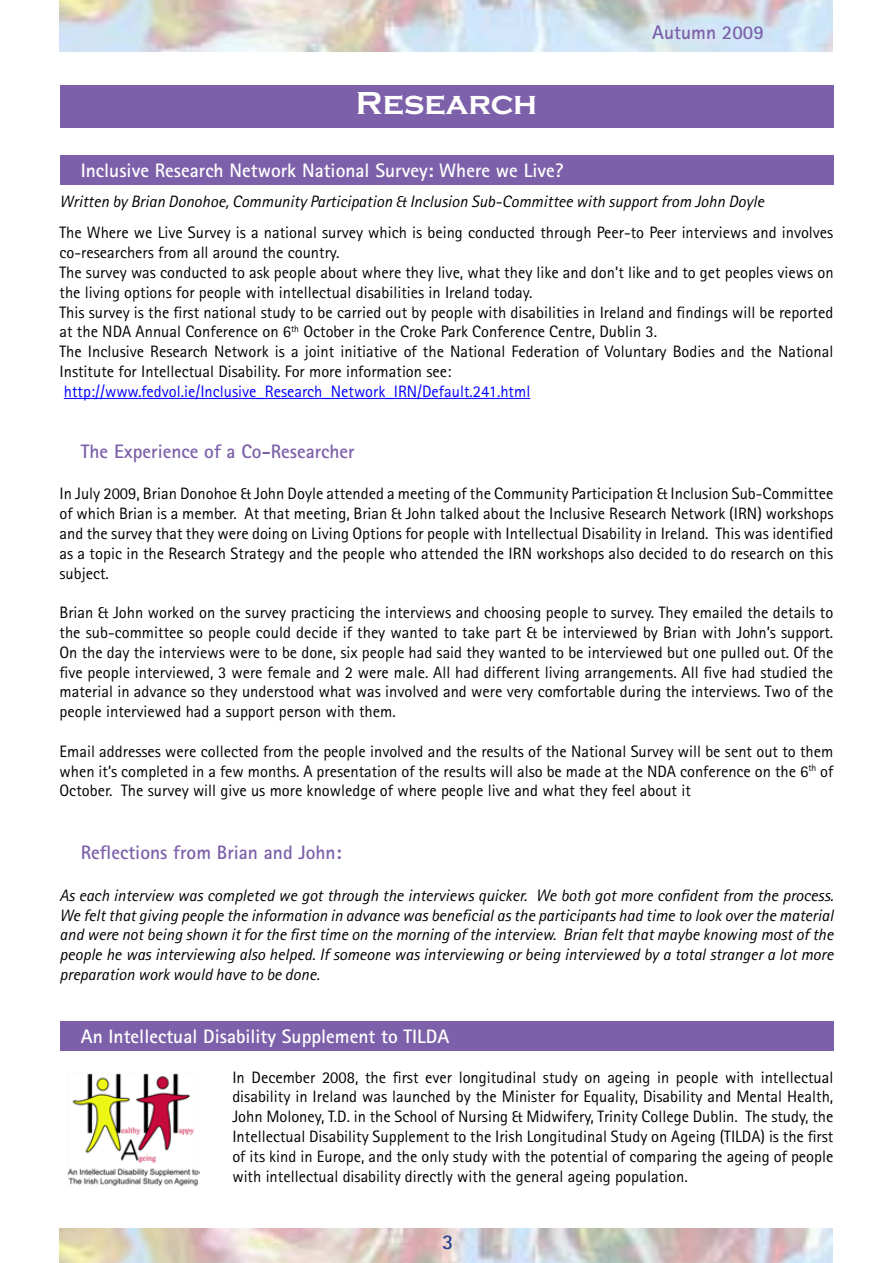
<style>
.page{position:relative;width:893px;height:1263px;background:#fff}
.page>*{position:absolute;margin:0;border:0;box-sizing:border-box;transform-origin:0 0}
.t1{font:700 33px "Copperplate T";color:#fff}
.t2{font:700 21px "Rotis Sans Serif";color:#25408f}
.t3{font:700 19.5px "Rotis Sans Serif";color:#fff}
.t4{font:700 19.5px "Rotis Sans Serif";color:#7c60a9}
.t5{font:16.5px/19.8px "Rotis Sans Serif";color:#000;text-align:justify}
.t6{font:italic 16.5px/19.8px "Rotis Sans Serif";color:#000;text-align:justify}
.t7{font:16.5px "Rotis Sans Serif";color:#00f}
</style>
<div class="page">
<img style="left:60px;top:0;width:772px;height:52px">
<img style="left:60px;top:1228px;width:772px;height:35px">
<div style="left:60px;top:156px;width:773px;height:29px;background:#7c60a9"></div>
<div style="left:60px;top:1022px;width:773px;height:29px;background:#7c60a9"></div>
<div style="left:60px;top:85px;width:773px;height:43px;background:#7c60a9"></div>
<hr style="left:64px;top:398px;width:466px;height:1px;background:#00f">
<img style="left:67px;top:1073px;width:133px;height:113px">
<h1 class="t1" style="left:356px;top:84px;width:183px">Research</h1>
<p class="t4" style="left:652px;top:20px;width:113px">Autumn 2009</p>
<p class="t3" style="left:81px;top:158px;width:484px">Inclusive Research Network National Survey: Where we Live?</p>
<p class="t6" style="left:60px;top:191px;width:706px">Written by Brian Donohoe, Community Participation &amp; Inclusion Sub-Committee with support from John Doyle</p>
<p class="t5" style="left:60px;top:223px;width:775px;text-align:left">The Where we Live Survey is a national survey which is being conducted through Peer-to Peer interviews and involves co-researchers from all around the country.<br>The survey was conducted to ask people about where they live, what they like and don’t like and to get peoples views on the living options for people with intellectual disabilities in Ireland today.<br>This survey is the first national study to be carried out by people with disabilities in Ireland and findings will be reported at the NDA Annual Conference on 6<sup>th</sup> October in the Croke Park Conference Centre, Dublin 3.<br>The Inclusive Research Network is a joint initiative of the National Federation of Voluntary Bodies and the National Institute for Intellectual Disability. For more information see:</p>
<p class="t7" style="left:64px;top:381px;width:468px">http://www.fedvol.ie/Inclusive_Research_Network_IRN/Default.241.html</p>
<p class="t4" style="left:81px;top:439px;width:275px">The Experience of a Co-Researcher</p>
<p class="t5" style="left:60px;top:484px;width:775px">In July 2009, Brian Donohoe &amp; John Doyle attended a meeting of the Community Participation &amp; Inclusion Sub-Committee of which Brian is a member. At that meeting, Brian &amp; John talked about the Inclusive Research Network (IRN) workshops and the survey that they were doing on Living Options for people with Intellectual Disability in Ireland. This was identified as a topic in the Research Strategy and the people who attended the IRN workshops also decided to do research on this subject.</p>
<p class="t5" style="left:60px;top:603px;width:775px">Brian &amp; John worked on the survey practicing the interviews and choosing people to survey. They emailed the details to the sub-committee so people could decide if they wanted to take part &amp; be interviewed by Brian with John’s support.<br>On the day the interviews were to be done, six people had said they wanted to be interviewed but one pulled out. Of the five people interviewed, 3 were female and 2 were male. All had different living arrangements. All five had studied the material in advance so they understood what was involved and were very comfortable during the interviews. Two of the people interviewed had a support person with them.</p>
<p class="t5" style="left:60px;top:741px;width:775px">Email addresses were collected from the people involved and the results of the National Survey will be sent out to them when it’s completed in a few months. A presentation of the results will also be made at the NDA conference on the 6<sup>th</sup> of October. The survey will give us more knowledge of where people live and what they feel about it</p>
<p class="t4" style="left:81px;top:840px;width:262px">Reflections from Brian and John:</p>
<p class="t6" style="left:60px;top:885px;width:775px">As each interview was completed we got through the interviews quicker. We both got more confident from the process.<br>We felt that giving people the information in advance was beneficial as the participants had time to look over the material and were not being shown it for the first time on the morning of the interview. Brian felt that maybe knowing most of the people he was interviewing also helped. If someone was interviewing or being interviewed by a total stranger a lot more preparation work would have to be done.</p>
<p class="t3" style="left:81px;top:1024px;width:370px">An Intellectual Disability Supplement to TILDA</p>
<p class="t5" style="left:232px;top:1067px;width:603px">In December 2008, the first ever longitudinal study on ageing in people with intellectual disability in Ireland was launched by the Minister for Equality, Disability and Mental Health, John Moloney, T.D. in the School of Nursing &amp; Midwifery, Trinity College Dublin. The study, the Intellectual Disability Supplement to the Irish Longitudinal Study on Ageing (TILDA) is the first of its kind in Europe, and the only study with the potential of comparing the ageing of people with intellectual disability directly with the general ageing population.</p>
<p class="t2" style="left:442px;top:1228px;width:13px">3</p>
</div>
